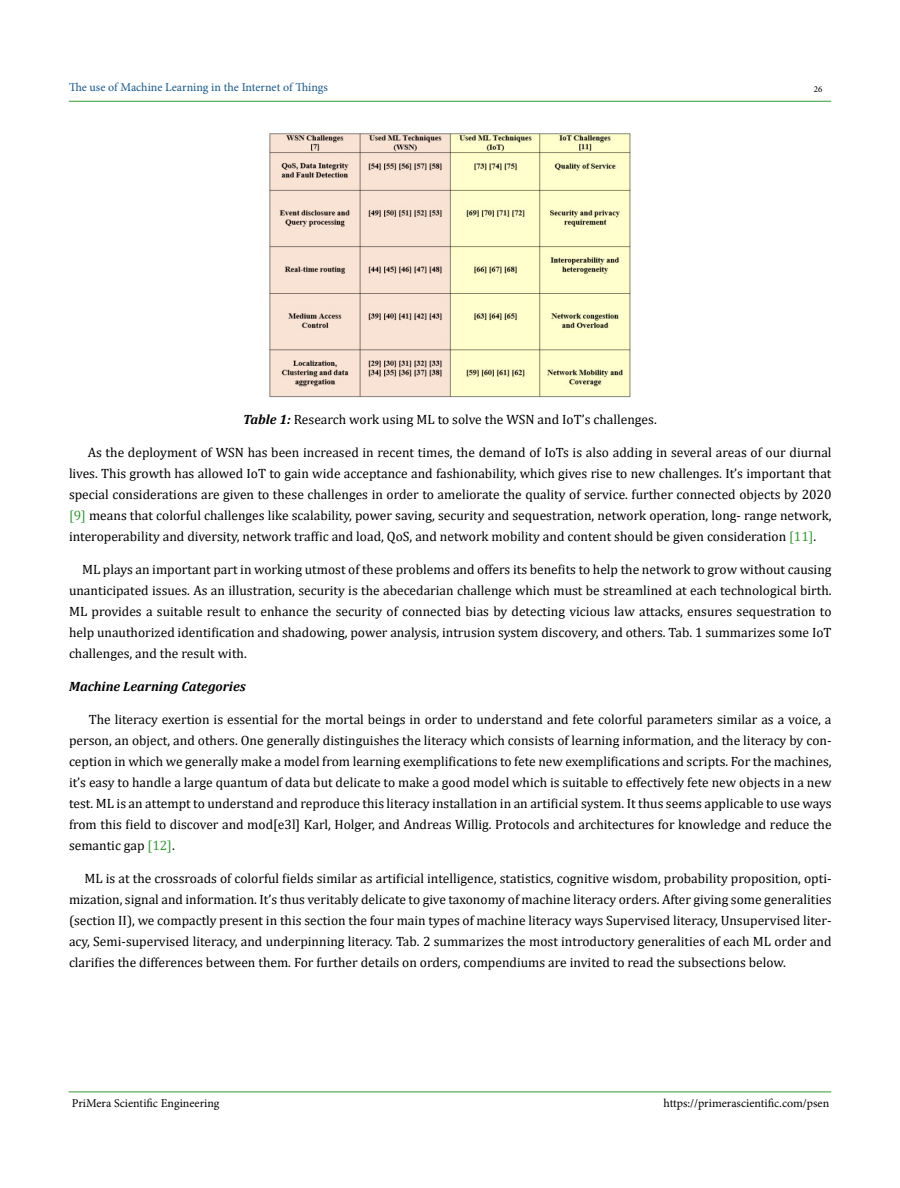
<style>
.page{position:relative;width:900px;height:1188px;background:#fff}
.page>*{position:absolute;margin:0;border:0;box-sizing:border-box;transform-origin:0 0}
.t1{font:13.5px/21px "Cambria";color:#000;text-align:justify}
.t2{font:italic 700 13.5px "Cambria";color:#000}
.t3{font:12px "Minion Pro";color:#000}
.t4{font:12px "Minion Pro";color:#15588c}
.t5{font:9px "Minion Pro";color:#000}
.s1{font-weight:700;font-style:italic}
.s2{color:#393}
</style>
<div class="page">
<hr style="left:69px;top:1092px;width:762px;height:1px;background:#393">
<hr style="left:69px;top:101px;width:762px;height:1px;background:#393">
<img style="left:269px;top:132px;width:362px;height:266px">
<p class="t4" style="left:69px;top:79px;width:260px">The use of Machine Learning in the Internet of Things</p>
<p class="t5" style="left:814px;top:83px;width:10px">26</p>
<p class="t1" style="left:243px;top:409px;width:415px"><span class="s1">Table 1:</span> Research work using ML to solve the WSN and IoT’s challenges.</p>
<p class="t1" style="left:69px;top:441px;width:764px;text-indent:19px">As the deployment of WSN has been increased in recent times, the demand of IoTs is also adding in several areas of our diurnal lives. This growth has allowed IoT to gain wide acceptance and fashionability, which gives rise to new challenges. It’s important that special considerations are given to these challenges in order to ameliorate the quality of service. further connected objects by 2020 <span class="s2">[9]</span> means that colorful challenges like scalability, power saving, security and sequestration, network operation, long- range network, interoperability and diversity, network traffic and load, QoS, and network mobility and content should be given consideration <span class="s2">[11]</span>.</p>
<p class="t1" style="left:69px;top:558px;width:764px;text-indent:13px">ML plays an important part in working utmost of these problems and offers its benefits to help the network to grow without causing unanticipated issues. As an illustration, security is the abecedarian challenge which must be streamlined at each technological birth.<br>ML provides a suitable result to enhance the security of connected bias by detecting vicious law attacks, ensures sequestration to help unauthorized identification and shadowing, power analysis, intrusion system discovery, and others. Tab. 1 summarizes some IoT challenges, and the result with.</p>
<p class="t2" style="left:69px;top:676px;width:178px">Machine Learning Categories</p>
<p class="t1" style="left:69px;top:708px;width:764px;text-indent:20px">The literacy exertion is essential for the mortal beings in order to understand and fete colorful parameters similar as a voice, a person, an object, and others. One generally distinguishes the literacy which consists of learning information, and the literacy by con&shy;ception in which we generally make a model from learning exemplifications to fete new exemplifications and scripts. For the machines, it’s easy to handle a large quantum of data but delicate to make a good model which is suitable to effectively fete new objects in a new test. ML is an attempt to understand and reproduce this literacy installation in an artificial system. It thus seems applicable to use ways from this field to discover and mod[e3l] Karl, Holger, and Andreas Willig. Protocols and architectures for knowledge and reduce the semantic gap <span class="s2">[12]</span>.</p>
<p class="t1" style="left:69px;top:868px;width:764px;text-indent:16px">ML is at the crossroads of colorful fields similar as artificial intelligence, statistics, cognitive wisdom, probability proposition, opti&shy;mization, signal and information. It’s thus veritably delicate to give taxonomy of machine literacy orders. After giving some generalities (section II), we compactly present in this section the four main types of machine literacy ways Supervised literacy, Unsupervised liter&shy;acy, Semi-supervised literacy, and underpinning literacy. Tab. 2 summarizes the most introductory generalities of each ML order and clarifies the differences between them. For further details on orders, compendiums are invited to read the subsections below.</p>
<p class="t3" style="left:72px;top:1095px;width:149px">PriMera Scientific Engineering</p>
<p class="t3" style="left:664px;top:1095px;width:167px">https://primerascientific.com/psen</p>
</div>
